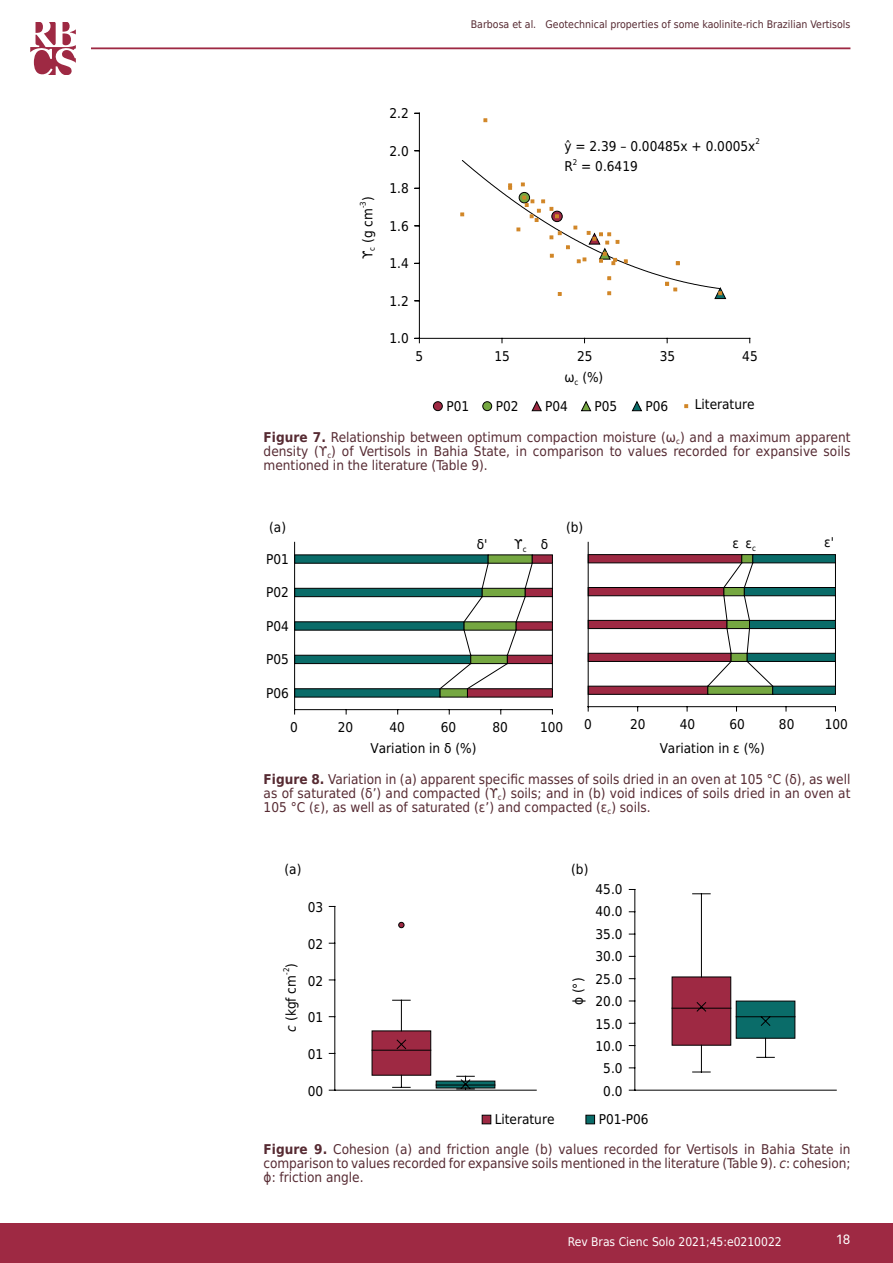
<style>
.page{position:relative;width:893px;height:1263px;background:#fff}
.page>*{position:absolute;margin:0;border:0;box-sizing:border-box;transform-origin:0 0}
.t1{font:13.5px/14.2px "DejaVu Sans Condensed";color:#562a32;text-align:justify}
.t2{font:13.5px/22.4px "DejaVu Sans Condensed";color:#000;text-align:center}
.t3{font:13.5px "Akkurat Pro";color:#fff}
.t4{font:12px "DejaVu Sans Condensed";color:#fff}
.t5{font:10.5px "DejaVu Sans Condensed";color:#562a32}
.t6{font:7.8px "DejaVu Sans Condensed";color:#000}
.s1{font-weight:700}
.s2{font-style:italic}
</style>
<div class="page">
<div style="left:0;top:1223px;width:893px;height:40px;background:#9e2943"></div>
<hr style="left:91px;top:47px;width:759px;height:2px;background:#9e2943">
<svg style="left:30px;top:22px;width:46px;height:52px"></svg>
<hr style="left:419px;top:113px;width:1px;height:225px;background:#000">
<hr style="left:419px;top:338px;width:331px;height:1px;background:#000">
<svg style="left:415px;top:338px;width:5px;height:5px"></svg>
<svg style="left:631px;top:401px;width:11px;height:10px"></svg>
<div style="left:482px;top:401px;width:10px;height:10px;background:#75a741;border:1px solid #000;border-radius:50%"></div>
<svg style="left:581px;top:401px;width:11px;height:10px"></svg>
<div style="left:433px;top:401px;width:10px;height:10px;background:#9e2943;border:1px solid #000;border-radius:50%"></div>
<svg style="left:531px;top:401px;width:11px;height:10px"></svg>
<svg style="left:484px;top:118px;width:3px;height:4px"></svg>
<svg style="left:460px;top:160px;width:267px;height:139px"></svg>
<svg style="left:684px;top:404px;width:4px;height:4px"></svg>
<svg style="left:295px;top:554px;width:258px;height:144px"></svg>
<hr style="left:295px;top:709px;width:257px;height:1px;background:#000">
<hr style="left:294px;top:542px;width:1px;height:168px;background:#000">
<svg style="left:587px;top:554px;width:249px;height:141px"></svg>
<hr style="left:588px;top:706px;width:247px;height:1px;background:#000">
<hr style="left:588px;top:542px;width:1px;height:165px;background:#000">
<svg style="left:328px;top:889px;width:509px;height:202px"></svg>
<div style="left:482px;top:1115px;width:9px;height:9px;background:#9e2943;border:1px solid #000"></div>
<div style="left:585px;top:1115px;width:10px;height:9px;background:#0a6c69;border:1px solid #000"></div>
<p class="t5" style="left:471px;top:16px;width:381px">Barbosa et al. Geotechnical properties of some kaolinite-rich Brazilian Vertisols</p>
<p class="t2" style="left:356px;top:201px;width:6px;rotate:-90deg">)</p>
<p class="t6" style="left:357px;top:208px;width:9px;rotate:-90deg">-3</p>
<p class="t2" style="left:356px;top:259px;width:53px;rotate:-90deg">ϒ<sub>c</sub> (g cm</p>
<p class="t2" style="left:390px;top:102px;width:21px">2.2</p>
<p class="t2" style="left:390px;top:139px;width:21px">2.0</p>
<p class="t2" style="left:390px;top:177px;width:21px">1.8</p>
<p class="t2" style="left:390px;top:214px;width:21px">1.6</p>
<p class="t2" style="left:390px;top:252px;width:21px">1.4</p>
<p class="t2" style="left:390px;top:289px;width:21px">1.2</p>
<p class="t2" style="left:564px;top:135px;width:192px">ŷ = 2.39 – 0.00485x + 0.0005x</p>
<p class="t6" style="left:755px;top:135px;width:6px">2</p>
<p class="t2" style="left:564px;top:155px;width:10px">R</p>
<p class="t6" style="left:573px;top:156px;width:6px">2</p>
<p class="t2" style="left:581px;top:155px;width:58px">= 0.6419</p>
<p class="t2" style="left:390px;top:327px;width:21px">1.0</p>
<p class="t2" style="left:416px;top:344px;width:9px">5</p>
<p class="t2" style="left:494px;top:344px;width:17px">15</p>
<p class="t2" style="left:577px;top:344px;width:17px">25</p>
<p class="t2" style="left:660px;top:344px;width:17px">35</p>
<p class="t2" style="left:742px;top:344px;width:17px">45</p>
<p class="t2" style="left:564px;top:366px;width:40px">ѡ<sub>c</sub> (%)</p>
<p class="t2" style="left:695px;top:393px;width:61px">Literature</p>
<p class="t1" style="left:264px;top:430px;width:588px"><span class="s1">Figure 7.</span> Relationship between optimum compaction moisture (ѡ<sub>c</sub>) and a maximum apparent density (ϒ<sub>c</sub>) of Vertisols in Bahia State, in comparison to values recorded for expansive soils mentioned in the literature (Table 9).</p>
<p class="t2" style="left:446px;top:395px;width:24px">P01</p>
<p class="t2" style="left:496px;top:395px;width:24px">P02</p>
<p class="t2" style="left:545px;top:395px;width:24px">P04</p>
<p class="t2" style="left:594px;top:395px;width:24px">P05</p>
<p class="t2" style="left:645px;top:395px;width:24px">P06</p>
<p class="t2" style="left:269px;top:515px;width:18px">(a)</p>
<p class="t2" style="left:266px;top:547px;width:24px">P01</p>
<p class="t2" style="left:266px;top:581px;width:24px">P02</p>
<p class="t2" style="left:266px;top:614px;width:24px">P04</p>
<p class="t2" style="left:266px;top:648px;width:24px">P05</p>
<p class="t2" style="left:266px;top:681px;width:24px">P06</p>
<p class="t2" style="left:477px;top:533px;width:12px">δ'</p>
<p class="t2" style="left:514px;top:533px;width:14px">ϒ<sub>c</sub></p>
<p class="t2" style="left:541px;top:533px;width:9px">δ</p>
<p class="t2" style="left:566px;top:515px;width:19px">(b)</p>
<p class="t2" style="left:732px;top:532px;width:25px">ε ε<sub>c</sub></p>
<p class="t2" style="left:824px;top:531px;width:11px">ε'</p>
<p class="t2" style="left:290px;top:715px;width:9px">0</p>
<p class="t2" style="left:338px;top:715px;width:17px">20</p>
<p class="t2" style="left:389px;top:715px;width:17px">40</p>
<p class="t2" style="left:441px;top:715px;width:17px">60</p>
<p class="t2" style="left:492px;top:715px;width:17px">80</p>
<p class="t2" style="left:540px;top:715px;width:25px">100</p>
<p class="t2" style="left:371px;top:737px;width:107px">Variation in δ (%)</p>
<p class="t2" style="left:584px;top:712px;width:9px">0</p>
<p class="t2" style="left:630px;top:712px;width:17px">20</p>
<p class="t2" style="left:680px;top:712px;width:17px">40</p>
<p class="t2" style="left:729px;top:712px;width:17px">60</p>
<p class="t2" style="left:779px;top:712px;width:17px">80</p>
<p class="t2" style="left:825px;top:712px;width:25px">100</p>
<p class="t2" style="left:660px;top:737px;width:107px">Variation in ε (%)</p>
<p class="t1" style="left:264px;top:771px;width:588px"><span class="s1">Figure 8.</span> Variation in (a) apparent specific masses of soils dried in an oven at 105 °C (δ), as well as of saturated (δ’) and compacted (ϒ<sub>c</sub>) soils; and in (b) void indices of soils dried in an oven at 105 °C (ε), as well as of saturated (ε’) and compacted (ε<sub>c</sub>) soils.</p>
<p class="t2" style="left:285px;top:858px;width:18px">(a)</p>
<p class="t2" style="left:571px;top:858px;width:19px">(b)</p>
<p class="t2" style="left:280px;top:968px;width:6px;rotate:-90deg">)</p>
<p class="t6" style="left:280px;top:975px;width:9px;rotate:-90deg">-2</p>
<p class="t2" style="left:280px;top:1032px;width:58px;rotate:-90deg"><span class="s2">c</span> (kgf cm</p>
<p class="t2" style="left:308px;top:896px;width:17px">03</p>
<p class="t2" style="left:308px;top:933px;width:17px">02</p>
<p class="t2" style="left:308px;top:969px;width:17px">02</p>
<p class="t2" style="left:308px;top:1006px;width:17px">01</p>
<p class="t2" style="left:308px;top:1043px;width:17px">01</p>
<p class="t2" style="left:308px;top:1079px;width:17px">00</p>
<p class="t2" style="left:567px;top:1005px;width:29px;rotate:-90deg">ϕ (°)</p>
<p class="t2" style="left:596px;top:878px;width:29px">45.0<br>40.0<br>35.0<br>30.0<br>25.0<br>20.0<br>15.0<br>10.0<br>5.0<br>0.0</p>
<p class="t2" style="left:495px;top:1108px;width:61px">Literature</p>
<p class="t2" style="left:599px;top:1108px;width:51px">P01-P06</p>
<p class="t1" style="left:264px;top:1141px;width:588px"><span class="s1">Figure 9.</span> Cohesion (a) and friction angle (b) values recorded for Vertisols in Bahia State in comparison to values recorded for expansive soils mentioned in the literature (Table 9). <span class="s2">c</span>: cohesion; ϕ: friction angle.</p>
<p class="t4" style="left:568px;top:1231px;width:215px">Rev Bras Cienc Solo 2021;45:e0210022</p>
<p class="t3" style="left:836px;top:1231px;width:16px">18</p>
</div>
